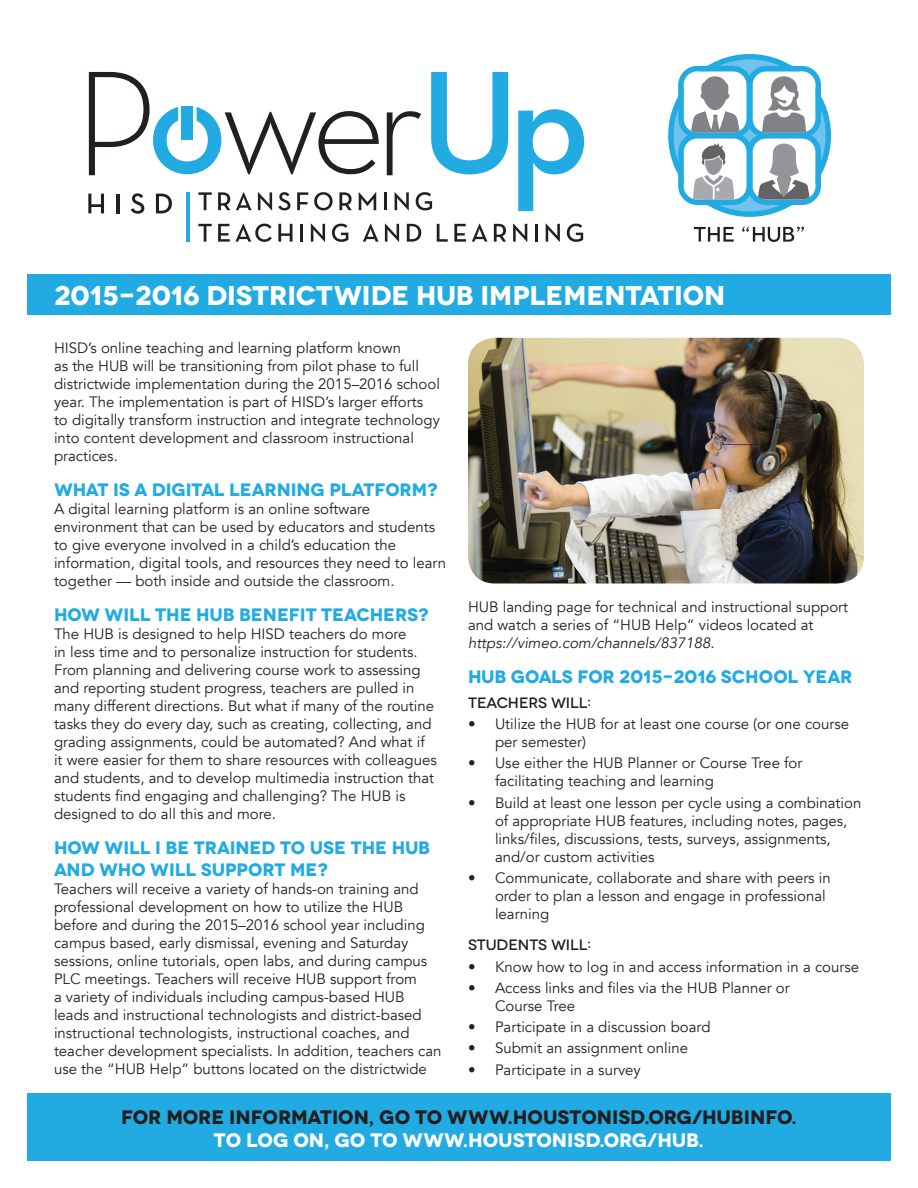
<style>
.page{position:relative;width:918px;height:1188px;background:#fff}
.page>*{position:absolute;margin:0;border:0;box-sizing:border-box;transform-origin:0 0}
.Paragraph_Style_2{font:700 27px "Novecentowide";color:#fff}
.Paragraph_Style_1{font:700 19.5px "Novecentowide";letter-spacing:-.01em;color:#231f20}
.Paragraph_Style_1-2{font:700 19.5px "Novecentowide";letter-spacing:-.01em;color:#fff}
.Paragraph_Style_1-3{font:700 18px/21.6px "Novecentowide";color:#22abe2}
.t1{font:15px/18px "Avenir";color:#231f20}
.t2{font:500 15px "Novecentowide";color:#231f20}
.s1{font-style:italic}
</style>
<div class="page">
<svg style="left:387px;top:111px;width:34px;height:64px"></svg>
<svg style="left:431px;top:72px;width:77px;height:102px"></svg>
<svg style="left:518px;top:109px;width:66px;height:102px"></svg>
<svg style="left:89px;top:72px;width:290px;height:103px"></svg>
<div style="left:181px;top:106px;width:12px;height:34px;background:#22abe2"></div>
<svg style="left:88px;top:194px;width:16px;height:19px"></svg>
<hr style="left:117px;top:194px;width:3px;height:19px;background:#231f20">
<svg style="left:131px;top:193px;width:13px;height:21px"></svg>
<svg style="left:156px;top:194px;width:16px;height:19px"></svg>
<svg style="left:198px;top:192px;width:14px;height:18px"></svg>
<svg style="left:218px;top:192px;width:12px;height:18px"></svg>
<svg style="left:236px;top:192px;width:16px;height:18px"></svg>
<svg style="left:258px;top:192px;width:14px;height:18px"></svg>
<svg style="left:278px;top:192px;width:12px;height:18px"></svg>
<svg style="left:297px;top:192px;width:11px;height:18px"></svg>
<svg style="left:314px;top:192px;width:19px;height:18px"></svg>
<svg style="left:339px;top:192px;width:13px;height:18px"></svg>
<svg style="left:359px;top:192px;width:17px;height:18px"></svg>
<hr style="left:384px;top:192px;width:3px;height:18px;background:#231f20">
<svg style="left:395px;top:192px;width:14px;height:18px"></svg>
<svg style="left:416px;top:192px;width:16px;height:18px"></svg>
<svg style="left:198px;top:224px;width:14px;height:18px"></svg>
<svg style="left:218px;top:224px;width:12px;height:18px"></svg>
<svg style="left:236px;top:224px;width:36px;height:18px"></svg>
<svg style="left:278px;top:224px;width:15px;height:18px"></svg>
<hr style="left:300px;top:224px;width:3px;height:18px;background:#231f20">
<svg style="left:311px;top:224px;width:14px;height:18px"></svg>
<svg style="left:332px;top:224px;width:16px;height:18px"></svg>
<svg style="left:363px;top:224px;width:16px;height:18px"></svg>
<svg style="left:385px;top:224px;width:14px;height:18px"></svg>
<svg style="left:407px;top:224px;width:14px;height:18px"></svg>
<svg style="left:437px;top:224px;width:11px;height:18px"></svg>
<svg style="left:454px;top:224px;width:12px;height:18px"></svg>
<svg style="left:472px;top:224px;width:16px;height:18px"></svg>
<svg style="left:494px;top:224px;width:12px;height:18px"></svg>
<svg style="left:513px;top:224px;width:14px;height:18px"></svg>
<hr style="left:535px;top:224px;width:3px;height:18px;background:#231f20">
<svg style="left:546px;top:224px;width:14px;height:18px"></svg>
<svg style="left:567px;top:224px;width:16px;height:18px"></svg>
<hr style="left:186px;top:192px;width:4px;height:50px;background:#22abe2">
<svg style="left:668px;top:54px;width:163px;height:163px"></svg>
<svg style="left:694px;top:227px;width:40px;height:15px"></svg>
<svg style="left:742px;top:227px;width:62px;height:15px"></svg>
<div style="left:27px;top:275px;width:864px;height:40px;background:#22abe2"></div>
<div style="left:27px;top:1094px;width:864px;height:67px;background:#22abe2"></div>
<img style="left:468px;top:338px;width:396px;height:246px">
<p class="Paragraph_Style_2" style="left:54px;top:278px;width:673px">2015-2016 DISTRICTWIDE HUB IMPLEMENTATION</p>
<p class="t1" style="left:54px;top:339px;width:388px">HISD’s online teaching and learning platform known<br>as the HUB will be transitioning from pilot phase to full districtwide implementation during the 2015–2016 school year. The implementation is part of HISD’s larger efforts to digitally transform instruction and integrate technology into content development and classroom instructional practices.</p>
<p class="Paragraph_Style_1-3" style="left:54px;top:479px;width:385px">WHAT IS A DIGITAL LEARNING PLATFORM?</p>
<p class="t1" style="left:54px;top:500px;width:394px">A digital learning platform is an online software environment that can be used by educators and students to give everyone involved in a child’s education the information, digital tools, and resources they need to learn together — both inside and outside the classroom.</p>
<p class="Paragraph_Style_1-3" style="left:54px;top:604px;width:376px">HOW WILL THE HUB BENEFIT TEACHERS?</p>
<p class="t1" style="left:54px;top:625px;width:384px">The HUB is designed to help HISD teachers do more<br>in less time and to personalize instruction for students.<br>From planning and delivering course work to assessing and reporting student progress, teachers are pulled in many different directions. But what if many of the routine tasks they do every day, such as creating, collecting, and grading assignments, could be automated? And what if it were easier for them to share resources with colleagues and students, and to develop multimedia instruction that students find engaging and challenging? The HUB is designed to do all this and more.</p>
<p class="Paragraph_Style_1-3" style="left:54px;top:837px;width:378px">HOW WILL I BE TRAINED TO USE THE HUB<br>AND WHO WILL SUPPORT ME?</p>
<p class="t1" style="left:54px;top:880px;width:389px">Teachers will receive a variety of hands-on training and professional development on how to utilize the HUB before and during the 2015–2016 school year including campus based, early dismissal, evening and Saturday sessions, online tutorials, open labs, and during campus PLC meetings. Teachers will receive HUB support from<br>a variety of individuals including campus-based HUB leads and instructional technologists and district-based instructional technologists, instructional coaches, and teacher development specialists. In addition, teachers can use the “HUB Help” buttons located on the districtwide</p>
<p class="t1" style="left:468px;top:598px;width:382px">HUB landing page for technical and instructional support and watch a series of “HUB Help” videos located at <span class="s1">https://vimeo.com/channels/837188</span>.</p>
<p class="Paragraph_Style_1-3" style="left:468px;top:666px;width:386px">HUB GOALS FOR 2015-2016 SCHOOL YEAR</p>
<p class="t2" style="left:468px;top:694px;width:125px">TEACHERS WILL:</p>
<p class="t1" style="left:495px;top:715px;width:356px;text-indent:-27px">• Utilize the HUB for at least one course (or one course per semester)</p>
<p class="t1" style="left:495px;top:754px;width:309px;text-indent:-27px">• Use either the HUB Planner or Course Tree for facilitating teaching and learning</p>
<p class="t1" style="left:495px;top:794px;width:368px;text-indent:-27px">• Build at least one lesson per cycle using a combination of appropriate HUB features, including notes, pages, links/files, discussions, tests, surveys, assignments, and/or custom activities</p>
<p class="t1" style="left:495px;top:869px;width:337px;text-indent:-27px">• Communicate, collaborate and share with peers in order to plan a lesson and engage in professional learning</p>
<p class="t2" style="left:468px;top:936px;width:125px">STUDENTS WILL:</p>
<p class="t1" style="left:468px;top:958px;width:393px">• Know how to log in and access information in a course</p>
<p class="t1" style="left:495px;top:979px;width:296px;text-indent:-27px">• Access links and files via the HUB Planner or<br>Course Tree</p>
<p class="t1" style="left:468px;top:1018px;width:244px">• Participate in a discussion board</p>
<p class="t1" style="left:468px;top:1039px;width:222px">• Submit an assignment online</p>
<p class="t1" style="left:468px;top:1061px;width:174px">• Participate in a survey</p>
<p class="Paragraph_Style_1" style="left:121px;top:1105px;width:677px">FOR MORE INFORMATION, GO TO WWW.HOUSTONISD.ORG/HUBINFO.</p>
<p class="Paragraph_Style_1-2" style="left:214px;top:1128px;width:492px">TO LOG ON, GO TO WWW.HOUSTONISD.ORG/HUB.</p>
</div>
